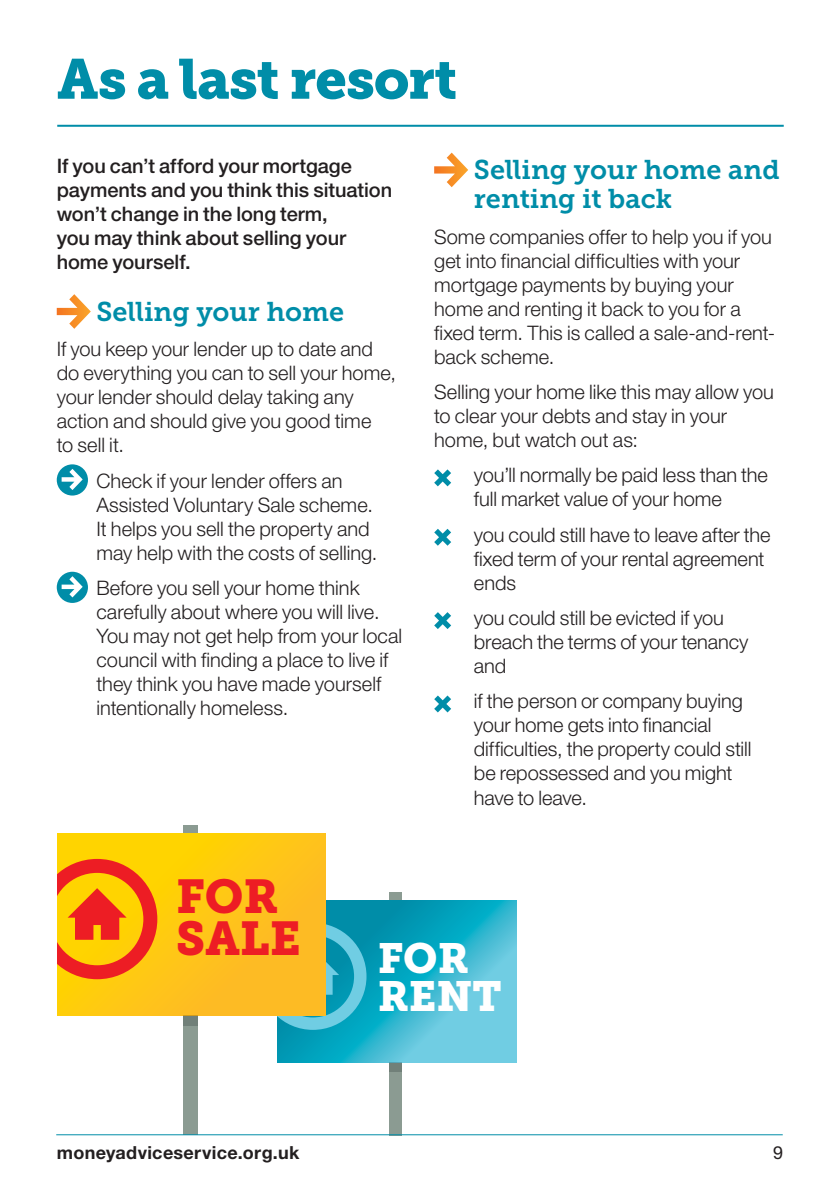
<style>
.page{position:relative;width:840px;height:1191px;background:#fff}
.page>*{position:absolute;margin:0;border:0;box-sizing:border-box;transform-origin:0 0}
.Section_Header_01_Mu{font:56px "Museo Slab 900";letter-spacing:-.015em;color:#008da8}
.t1{font:47.2px/42.8px "Museo Slab 900";color:#ed1d24}
.t2{font:42px/38.2px "Museo Slab 900";color:#fff}
.Sub_Head_Museo_Slab{font:27px/29px "Museo Slab 700";color:#008da8}
.Body_02_Helvetica_Li{font:300 20px/24px "Helvetica Neue LT Std";color:#231f20}
.Stand_first_Helvetic{font:500 20px/24px "Helvetica Neue LT Std";letter-spacing:-.005em;color:#231f20}
.t3{font:700 18px "Helvetica Neue LT Std";letter-spacing:.02em;color:#231f20}
.t4{font:18px "Helvetica Neue LT Std";color:#231f20}
</style>
<div class="page">
<div style="left:389px;top:892px;width:13px;height:243px;background:#8b9b92"></div>
<svg style="left:277px;top:900px;width:239px;height:162px;background:#2eb2cb"></svg>
<svg style="left:277px;top:922px;width:89px;height:107px;background:#38aec2"></svg>
<div style="left:183px;top:824px;width:14px;height:310px;background:#8b9b92"></div>
<svg style="left:57px;top:833px;width:268px;height:182px;background:#fec516"></svg>
<svg style="left:57px;top:859px;width:100px;height:120px;background:#f68011"></svg>
<div style="left:183px;top:1015px;width:14px;height:10px;background:#718079"></div>
<div style="left:389px;top:1062px;width:13px;height:9px;background:#718079"></div>
<svg style="left:57px;top:294px;width:34px;height:35px"></svg>
<div style="left:57px;top:464px;width:31px;height:31px;background:#008da8;border-radius:50%"></div>
<svg style="left:62px;top:469px;width:21px;height:21px"></svg>
<div style="left:57px;top:572px;width:31px;height:31px;background:#008da8;border-radius:50%"></div>
<svg style="left:62px;top:576px;width:21px;height:21px"></svg>
<hr style="left:57px;top:125px;width:726px;height:2px;background:#008da8">
<hr style="left:56px;top:1134px;width:726px;height:1px;background:#008da8">
<svg style="left:434px;top:153px;width:34px;height:34px"></svg>
<svg style="left:434px;top:469px;width:17px;height:17px"></svg>
<svg style="left:434px;top:529px;width:17px;height:17px"></svg>
<svg style="left:434px;top:612px;width:17px;height:17px"></svg>
<svg style="left:434px;top:695px;width:17px;height:17px"></svg>
<p class="Section_Header_01_Mu" style="left:57px;top:47px;width:401px">As a last resort</p>
<p class="Stand_first_Helvetic" style="left:57px;top:154px;width:337px">If you can’t afford your mortgage payments and you think this situation won’t change in the long term,<br>you may think about selling your home yourself.</p>
<p class="Sub_Head_Museo_Slab" style="left:96px;top:297px;width:249px">Selling your home</p>
<p class="Body_02_Helvetica_Li" style="left:57px;top:337px;width:340px">If you keep your lender up to date and do everything you can to sell your home, your lender should delay taking any action and should give you good time<br>to sell it.</p>
<p class="Body_02_Helvetica_Li" style="left:96px;top:468px;width:282px">Check if your lender offers an<br>Assisted Voluntary Sale scheme.<br>It helps you sell the property and may help with the costs of selling.</p>
<p class="Body_02_Helvetica_Li" style="left:96px;top:575px;width:307px">Before you sell your home think carefully about where you will live.<br>You may not get help from your local council with finding a place to live if they think you have made yourself intentionally homeless.</p>
<p class="Sub_Head_Museo_Slab" style="left:473px;top:156px;width:307px">Selling your home and renting it back</p>
<p class="Body_02_Helvetica_Li" style="left:434px;top:224px;width:342px">Some companies offer to help you if you get into financial difficulties with your mortgage payments by buying your home and renting it back to you for a fixed term. This is called a sale-and-rent&shy;back scheme.</p>
<p class="Body_02_Helvetica_Li" style="left:434px;top:379px;width:341px">Selling your home like this may allow you to clear your debts and stay in your home, but watch out as:</p>
<p class="Body_02_Helvetica_Li" style="left:473px;top:463px;width:295px">you’ll normally be paid less than the full market value of your home</p>
<p class="Body_02_Helvetica_Li" style="left:473px;top:522px;width:298px">you could still have to leave after the fixed term of your rental agreement ends</p>
<p class="Body_02_Helvetica_Li" style="left:473px;top:605px;width:276px">you could still be evicted if you breach the terms of your tenancy and</p>
<p class="Body_02_Helvetica_Li" style="left:473px;top:689px;width:279px">if the person or company buying your home gets into financial difficulties, the property could still be repossessed and you might have to leave.</p>
<p class="t1" style="left:176px;top:875px;width:126px">FOR<br>SALE</p>
<p class="t2" style="left:377px;top:939px;width:125px">FOR<br>RENT</p>
<p class="t3" style="left:57px;top:1141px;width:244px">moneyadviceservice.org.uk</p>
<p class="t4" style="left:772px;top:1142px;width:12px">9</p>
</div>
